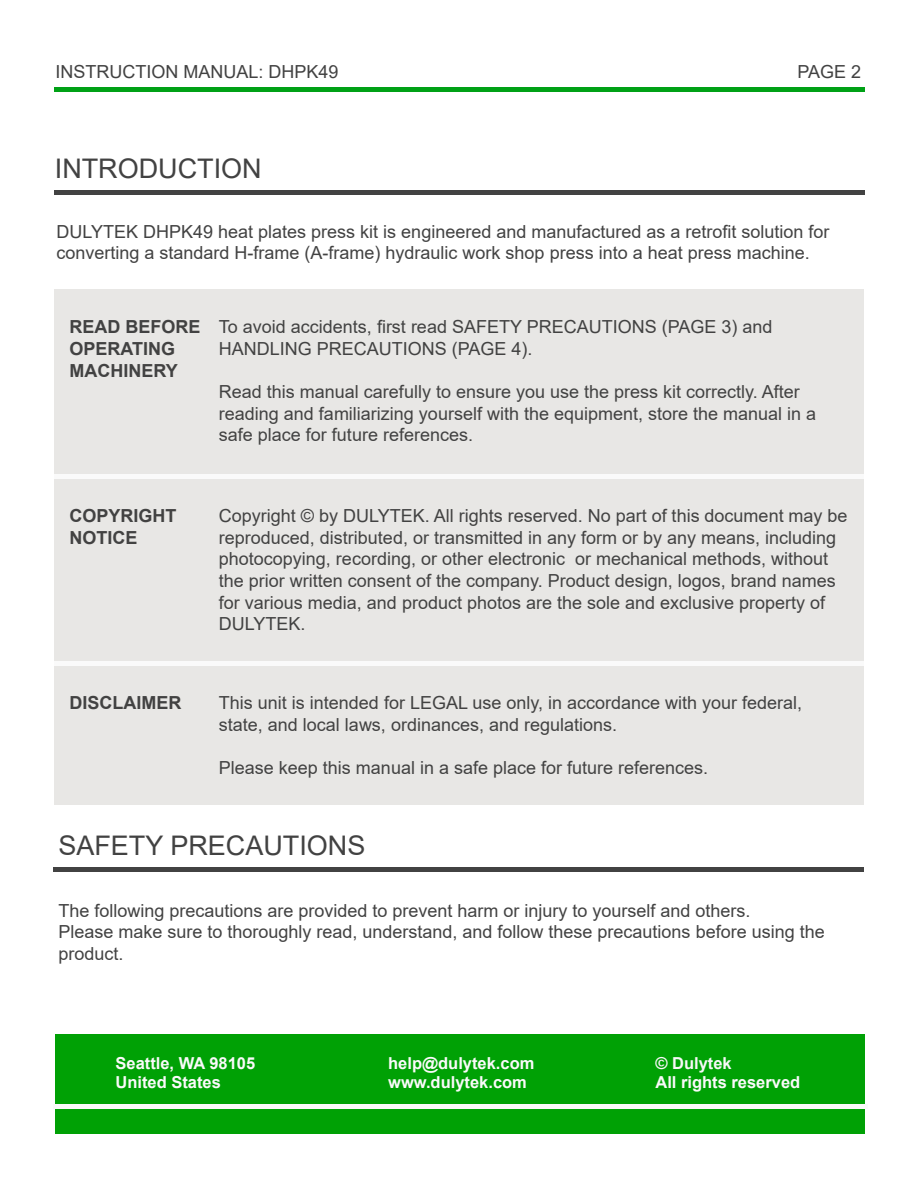
<style>
.page{position:relative;width:918px;height:1188px;background:#fff}
.page>*{position:absolute;margin:0;border:0;box-sizing:border-box;transform-origin:0 0}
.t1{font:27px "Arial";color:#424242}
.t2{font:18px/21.6px "Arial";color:#424242}
.t3{font:700 18px/21.6px "Arial";color:#424242}
.t4{font:700 16.5px/19.8px "Arial";color:#fafafa}
.t5{font:700 16.5px "Arial";color:#f8f8f8}
</style>
<div class="page">
<div style="left:54px;top:87px;width:810px;height:5px;background:#00a116"></div>
<hr style="left:54px;top:190px;width:810px;height:4px;background:#424242">
<div style="left:54px;top:290px;width:810px;height:515px;background:#e8e7e5"></div>
<hr style="left:54px;top:662px;width:810px;height:4px;background:#fafafa">
<div style="left:54px;top:474px;width:810px;height:5px;background:#fafafa"></div>
<div style="left:54px;top:867px;width:810px;height:5px;background:#424242"></div>
<div style="left:55px;top:1034px;width:809px;height:100px;background:#00a105"></div>
<hr style="left:53px;top:1104px;width:815px;height:4px;background:#fafafa">
<p class="t2" style="left:55px;top:60px;width:285px">INSTRUCTION MANUAL: DHPK49</p>
<p class="t2" style="left:798px;top:60px;width:65px">PAGE 2</p>
<h1 class="t1" style="left:55px;top:150px;width:208px">INTRODUCTION</h1>
<p class="t2" style="left:57px;top:220px;width:775px">DULYTEK DHPK49 heat plates press kit is engineered and manufactured as a retrofit solution for converting a standard H-frame (A-frame) hydraulic work shop press into a heat press machine.</p>
<p class="t3" style="left:70px;top:317px;width:133px">READ BEFORE<br>OPERATING<br>MACHINERY</p>
<p class="t2" style="left:219px;top:316px;width:555px">To avoid accidents, first read SAFETY PRECAUTIONS (PAGE 3) and<br>HANDLING PRECAUTIONS (PAGE 4).</p>
<p class="t2" style="left:219px;top:381px;width:599px">Read this manual carefully to ensure you use the press kit correctly. After reading and familiarizing yourself with the equipment, store the manual in a safe place for future references.</p>
<p class="t3" style="left:70px;top:505px;width:109px">COPYRIGHT<br>NOTICE</p>
<p class="t2" style="left:219px;top:505px;width:630px">Copyright © by DULYTEK. All rights reserved. No part of this document may be reproduced, distributed, or transmitted in any form or by any means, including photocopying, recording, or other electronic or mechanical methods, without the prior written consent of the company. Product design, logos, brand names for various media, and product photos are the sole and exclusive property of DULYTEK.</p>
<p class="t3" style="left:70px;top:692px;width:113px">DISCLAIMER</p>
<p class="t2" style="left:219px;top:692px;width:585px">This unit is intended for LEGAL use only, in accordance with your federal, state, and local laws, ordinances, and regulations.</p>
<p class="t2" style="left:219px;top:757px;width:491px">Please keep this manual in a safe place for future references.</p>
<h1 class="t1" style="left:58px;top:827px;width:309px">SAFETY PRECAUTIONS</h1>
<p class="t2" style="left:58px;top:899px;width:768px">The following precautions are provided to prevent harm or injury to yourself and others.<br>Please make sure to thoroughly read, understand, and follow these precautions before using the product.</p>
<p class="t4" style="left:116px;top:1053px;width:141px">Seattle, WA 98105<br>United States</p>
<p class="t4" style="left:388px;top:1053px;width:148px">help@dulytek.com www.dulytek.com</p>
<p class="t5" style="left:655px;top:1051px;width:78px">© Dulytek</p>
<p class="t4" style="left:655px;top:1073px;width:146px">All rights reserved</p>
</div>
